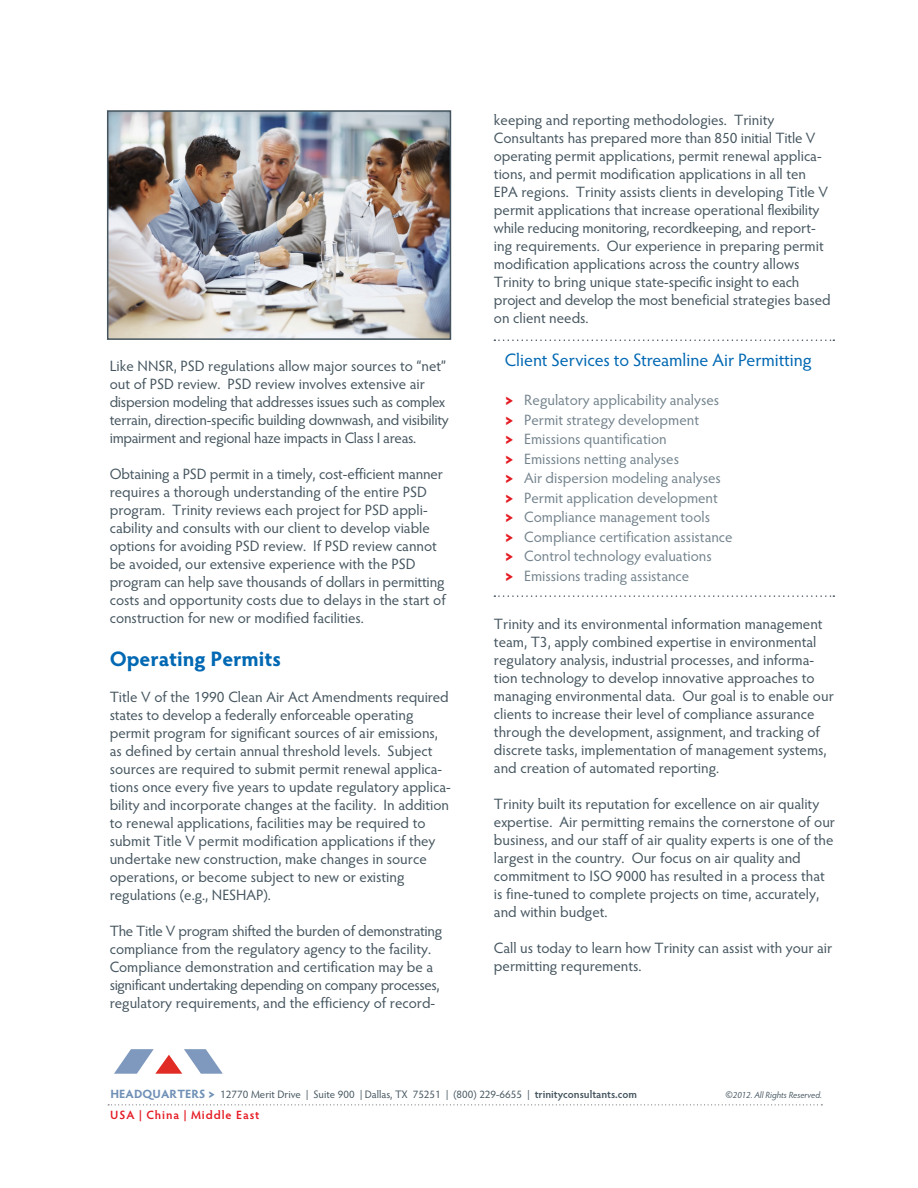
<style>
.page{position:relative;width:918px;height:1188px;background:#fff}
.page>*{position:absolute;margin:0;border:0;box-sizing:border-box;transform-origin:0 0}
.Heading{font:700 21px "Hypatia Sans Pro";color:#0168b3}
.t1{font:18px "Hypatia Sans Pro";color:#0168b3}
.Copy{font:15px/18px "Hypatia Sans Pro";color:#45555f}
.t2{font:15px/19.5px "Hypatia Sans Pro";color:#73838d}
.Subhead{font:15px/18px "Hypatia Sans Pro";letter-spacing:-.015em;color:#45555f}
.Copy-2{font:15px "Hypatia Sans Pro";letter-spacing:-.025em;color:#45555f}
.website{font:600 12px "Hypatia Sans Pro";letter-spacing:.075em;color:#e51a23}
.Address_Copy{font:10.8px "Hypatia Sans Pro";color:#45555f}
.Address_Copy-2{font:italic 9px "Hypatia Sans Pro";color:#45555f}
.s1{font-weight:900;color:#e51a23}
.s2{font-weight:700;font-size:12px;color:#7090b6}
.s3{font-weight:900;font-size:12px;color:#7090b6}
.s4{font-weight:600}
.s5{font-style:normal;font-size:10.8px}
</style>
<div class="page">
<svg style="left:114px;top:1049px;width:109px;height:25px"></svg>
<svg style="left:108px;top:1104px;width:714px;height:1px"></svg>
<img style="left:110px;top:113px;width:338px;height:224px">
<div style="left:107px;top:110px;width:344px;height:230px;border:2px solid #45555f"></div>
<svg style="left:494px;top:339px;width:340px;height:2px"></svg>
<svg style="left:494px;top:595px;width:340px;height:2px"></svg>
<p class="Subhead" style="left:110px;top:357px;width:341px">Like NNSR, PSD regulations allow major sources to “net” out of PSD review. PSD review involves extensive air dispersion modeling that addresses issues such as complex terrain, direction-specific building downwash, and visibility impairment and regional haze impacts in Class I areas.</p>
<p class="Copy" style="left:110px;top:465px;width:335px">Obtaining a PSD permit in a timely, cost-efficient manner requires a thorough understanding of the entire PSD program. Trinity reviews each project for PSD appli&shy;cability and consults with our client to develop viable options for avoiding PSD review. If PSD review cannot be avoided, our extensive experience with the PSD</p>
<p class="Copy" style="left:110px;top:573px;width:338px;text-align:justify">program can help save thousands of dollars in permitting costs and opportunity costs due to delays in the start of construction for new or modified facilities.</p>
<p class="Heading" style="left:110px;top:644px;width:173px">Operating Permits</p>
<p class="Copy" style="left:110px;top:688px;width:343px">Title V of the 1990 Clean Air Act Amendments required states to develop a federally enforceable operating permit program for significant sources of air emissions, as defined by certain annual threshold levels. Subject sources are required to submit permit renewal applica&shy;tions once every five years to update regulatory applica&shy;bility and incorporate changes at the facility. In addition to renewal applications, facilities may be required to submit Title V permit modification applications if they undertake new construction, make changes in source operations, or become subject to new or existing</p>
<p class="Copy" style="left:110px;top:886px;width:163px">regulations (e.g., NESHAP).</p>
<p class="Copy" style="left:110px;top:922px;width:334px">The Title V program shifted the burden of demonstrating compliance from the regulatory agency to the facility.</p>
<p class="Copy" style="left:110px;top:958px;width:325px">Compliance demonstration and certification may be a</p>
<p class="Copy-2" style="left:110px;top:975px;width:331px">significant undertaking depending on company processes,</p>
<p class="Copy" style="left:110px;top:994px;width:327px">regulatory requirements, and the efficiency of record-</p>
<p class="Copy" style="left:494px;top:110px;width:336px">keeping and reporting methodologies. Trinity Consultants has prepared more than 850 initial Title V operating permit applications, permit renewal applica&shy;tions, and permit modification applications in all ten EPA regions. Trinity assists clients in developing Title V permit applications that increase operational flexibility while reducing monitoring, recordkeeping, and report&shy;ing requirements. Our experience in preparing permit modification applications across the country allows Trinity to bring unique state-specific insight to each</p>
<p class="Copy" style="left:494px;top:290px;width:338px">project and develop the most beneficial strategies based on client needs.</p>
<p class="t1" style="left:505px;top:348px;width:308px">Client Services to Streamline Air Permitting</p>
<p class="t2" style="left:505px;top:390px;width:216px"><span class="s1">&gt;</span> Regulatory applicability analyses</p>
<p class="t2" style="left:505px;top:410px;width:196px"><span class="s1">&gt;</span> Permit strategy development</p>
<p class="t2" style="left:505px;top:429px;width:163px"><span class="s1">&gt;</span> Emissions quantification</p>
<p class="t2" style="left:505px;top:449px;width:229px"><span class="s1">&gt;</span> Emissions netting analyses<br><span class="s1">&gt;</span> Air dispersion modeling analyses <span class="s1">&gt;</span> Permit application development<br><span class="s1">&gt;</span> Compliance management tools<br><span class="s1">&gt;</span> Compliance certification assistance <span class="s1">&gt;</span> Control technology evaluations<br><span class="s1">&gt;</span> Emissions trading assistance</p>
<p class="Copy" style="left:494px;top:614px;width:341px">Trinity and its environmental information management team, T3, apply combined expertise in environmental regulatory analysis, industrial processes, and informa&shy;tion technology to develop innovative approaches to managing environmental data. Our goal is to enable our clients to increase their level of compliance assurance through the development, assignment, and tracking of discrete tasks, implementation of management systems, and creation of automated reporting.</p>
<p class="Copy" style="left:494px;top:794px;width:343px">Trinity built its reputation for excellence on air quality expertise. Air permitting remains the cornerstone of our business, and our staff of air quality experts is one of the largest in the country. Our focus on air quality and</p>
<p class="Copy" style="left:494px;top:866px;width:332px">commitment to ISO 9000 has resulted in a process that is fine-tuned to complete projects on time, accurately, and within budget.</p>
<p class="Copy" style="left:494px;top:938px;width:340px">Call us today to learn how Trinity can assist with your air permitting requrements.</p>
<p class="Address_Copy" style="left:110px;top:1087px;width:528px"><span class="s2">HEADQUARTERS</span> <span class="s3">&gt;</span> 12770 Merit Drive | Suite 900 | Dallas, TX 75251 | (800) 229-6655 | <span class="s4">trinityconsultants.com</span></p>
<p class="Address_Copy-2" style="left:726px;top:1088px;width:98px"><span class="s5">©</span>2012. All Rights Reserved.</p>
<p class="website" style="left:110px;top:1106px;width:151px">USA | China | Middle East</p>
</div>
